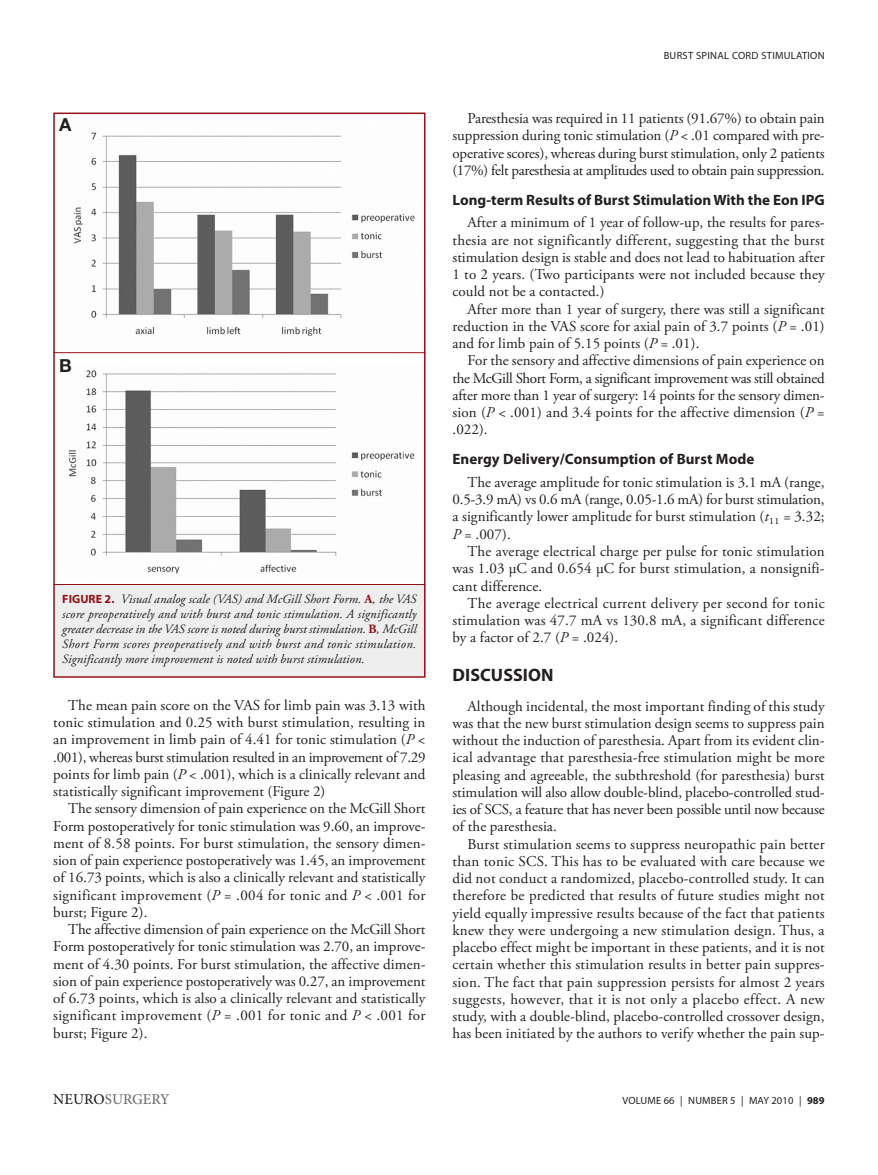
<style>
.page{position:relative;width:878px;height:1175px;background:#fff}
.page>*{position:absolute;margin:0;border:0;box-sizing:border-box;transform-origin:0 0}
.t1{font:700 18px "Myriad Pro";letter-spacing:.005em;color:#231f20}
.t2{font:700 18px "Helvetica Neue LT Std";color:#231f20}
.t3{font:15px/17.2px "Adobe Garamond Pro";letter-spacing:.005em;color:#231f20;text-align:justify}
.t4{font:700 15px "Myriad Pro";color:#231f20}
.t5{font:500 15px "Minion Pro";letter-spacing:-.005em;color:#6c6d70}
.t6{font:italic 12.75px/15px "Adobe Garamond Pro";letter-spacing:.005em;color:#231f20;text-align:justify}
.t7{font:10.5px "Myriad Pro";letter-spacing:.025em;color:#231f20}
.s1{font-family:"Myriad Pro";font-weight:700;font-style:normal;font-size:12px;color:#951115}
.s2{font-weight:700;font-style:normal;color:#951115}
.s3{font-style:italic}
.s4{color:#231f20}
.s5{font-weight:700}
</style>
<div class="page">
<img style="left:56px;top:132px;width:366px;height:442px">
<div style="left:53px;top:584px;width:372px;height:92px;background:#eeeeef"></div>
<hr style="left:53px;top:584px;width:372px;height:1px;background:#951115">
<hr style="left:53px;top:352px;width:372px;height:1px;background:#951115">
<div style="left:53px;top:112px;width:372px;height:565px;border:2px solid #951115"></div>
<p class="t2" style="left:59px;top:115px;width:14px">A</p>
<p class="t2" style="left:59px;top:355px;width:14px">B</p>
<p class="t6" style="left:62px;top:592px;width:356px"><span class="s1">FIGURE 2.</span> Visual analog scale (VAS) and McGill Short Form. <span class="s2">A</span>, the VAS score preoperatively and with burst and tonic stimulation. A significantly greater decrease in the VAS score is noted during burst stimulation. <span class="s2">B</span>, McGill Short Form scores preoperatively and with burst and tonic stimulation.<br>Significantly more improvement is noted with burst stimulation.</p>
<p class="t3" style="left:53px;top:698px;width:374px;text-indent:15px">The mean pain score on the VAS for limb pain was 3.13 with tonic stimulation and 0.25 with burst stimulation, resulting in an improvement in limb pain of 4.41 for tonic stimulation (<span class="s3">P</span> &lt; .001), whereas burst stimulation resulted in an improvement of 7.29 points for limb pain (<span class="s3">P</span> &lt; .001), which is a clinically relevant and statistically significant improvement (Figure 2)</p>
<p class="t3" style="left:53px;top:801px;width:374px;text-indent:15px">The sensory dimension of pain experience on the McGill Short Form postoperatively for tonic stimulation was 9.60, an improve&shy;ment of 8.58 points. For burst stimulation, the sensory dimen&shy;sion of pain experience postoperatively was 1.45, an improvement of 16.73 points, which is also a clinically relevant and statistically significant improvement (<span class="s3">P</span> = .004 for tonic and <span class="s3">P</span> &lt; .001 for burst; Figure 2).</p>
<p class="t3" style="left:53px;top:922px;width:374px;text-indent:15px">The affective dimension of pain experience on the McGill Short Form postoperatively for tonic stimulation was 2.70, an improve&shy;ment of 4.30 points. For burst stimulation, the affective dimen&shy;sion of pain experience postoperatively was 0.27, an improvement of 6.73 points, which is also a clinically relevant and statistically significant improvement (<span class="s3">P</span> = .001 for tonic and <span class="s3">P</span> &lt; .001 for burst; Figure 2).</p>
<p class="t7" style="left:663px;top:51px;width:162px">BURST SPINAL CORD STIMULATION</p>
<p class="t3" style="left:452px;top:111px;width:373px;text-indent:15px">Paresthesia was required in 11 patients (91.67%) to obtain pain suppression during tonic stimulation (<span class="s3">P</span> &lt; .01 compared with pre&shy;operative scores), whereas during burst stimulation, only 2 patients (17%) felt paresthesia at amplitudes used to obtain pain suppression.</p>
<p class="t4" style="left:452px;top:194px;width:374px">Long-term Results of Burst Stimulation With the Eon IPG</p>
<p class="t3" style="left:452px;top:215px;width:374px;text-indent:15px">After a minimum of 1 year of follow-up, the results for pares&shy;thesia are not significantly different, suggesting that the burst stimulation design is stable and does not lead to habituation after 1 to 2 years. (Two participants were not included because they could not be a contacted.)</p>
<p class="t3" style="left:452px;top:302px;width:374px;text-indent:15px">After more than 1 year of surgery, there was still a significant reduction in the VAS score for axial pain of 3.7 points (<span class="s3">P</span> = .01) and for limb pain of 5.15 points (<span class="s3">P</span> = .01).</p>
<p class="t3" style="left:452px;top:353px;width:373px;text-indent:15px">For the sensory and affective dimensions of pain experience on the McGill Short Form, a significant improvement was still obtained after more than 1 year of surgery: 14 points for the sensory dimen&shy;sion (<span class="s3">P</span> &lt; .001) and 3.4 points for the affective dimension (<span class="s3">P</span> = .022).</p>
<p class="t4" style="left:452px;top:454px;width:303px">Energy Delivery/Consumption of Burst Mode</p>
<p class="t3" style="left:452px;top:475px;width:374px;text-indent:15px">The average amplitude for tonic stimulation is 3.1 mA (range, 0.5-3.9 mA) vs 0.6 mA (range, 0.05-1.6 mA) for burst stimulation, a significantly lower amplitude for burst stimulation (<span class="s3">t</span><sub>11</sub> = 3.32; <span class="s3">P</span> = .007).</p>
<p class="t3" style="left:452px;top:544px;width:374px;text-indent:15px">The average electrical charge per pulse for tonic stimulation was 1.03 µC and 0.654 µC for burst stimulation, a nonsignifi&shy;cant difference.</p>
<p class="t3" style="left:452px;top:596px;width:374px;text-indent:15px">The average electrical current delivery per second for tonic stimulation was 47.7 mA vs 130.8 mA, a significant difference by a factor of 2.7 (<span class="s3">P</span> = .024).</p>
<p class="t1" style="left:452px;top:668px;width:103px">DISCUSSION</p>
<p class="t3" style="left:452px;top:698px;width:374px;text-indent:15px">Although incidental, the most important finding of this study was that the new burst stimulation design seems to suppress pain without the induction of paresthesia. Apart from its evident clin&shy;ical advantage that paresthesia-free stimulation might be more pleasing and agreeable, the subthreshold (for paresthesia) burst stimulation will also allow double-blind, placebo-controlled stud&shy;ies of SCS, a feature that has never been possible until now because of the paresthesia.</p>
<p class="t3" style="left:452px;top:836px;width:374px;text-indent:15px">Burst stimulation seems to suppress neuropathic pain better than tonic SCS. This has to be evaluated with care because we did not conduct a randomized, placebo-controlled study. It can therefore be predicted that results of future studies might not yield equally impressive results because of the fact that patients knew they were undergoing a new stimulation design. Thus, a placebo effect might be important in these patients, and it is not certain whether this stimulation results in better pain suppres&shy;sion. The fact that pain suppression persists for almost 2 years suggests, however, that it is not only a placebo effect. A new study, with a double-blind, placebo-controlled crossover design, has been initiated by the authors to verify whether the pain sup-</p>
<p class="t5" style="left:53px;top:1090px;width:118px"><span class="s4">NE URO</span>SURGERY</p>
<p class="t7" style="left:622px;top:1097px;width:204px">VOLUME 66 | NUMBER 5 | MAY 2010 | <span class="s5">989</span></p>
</div>
